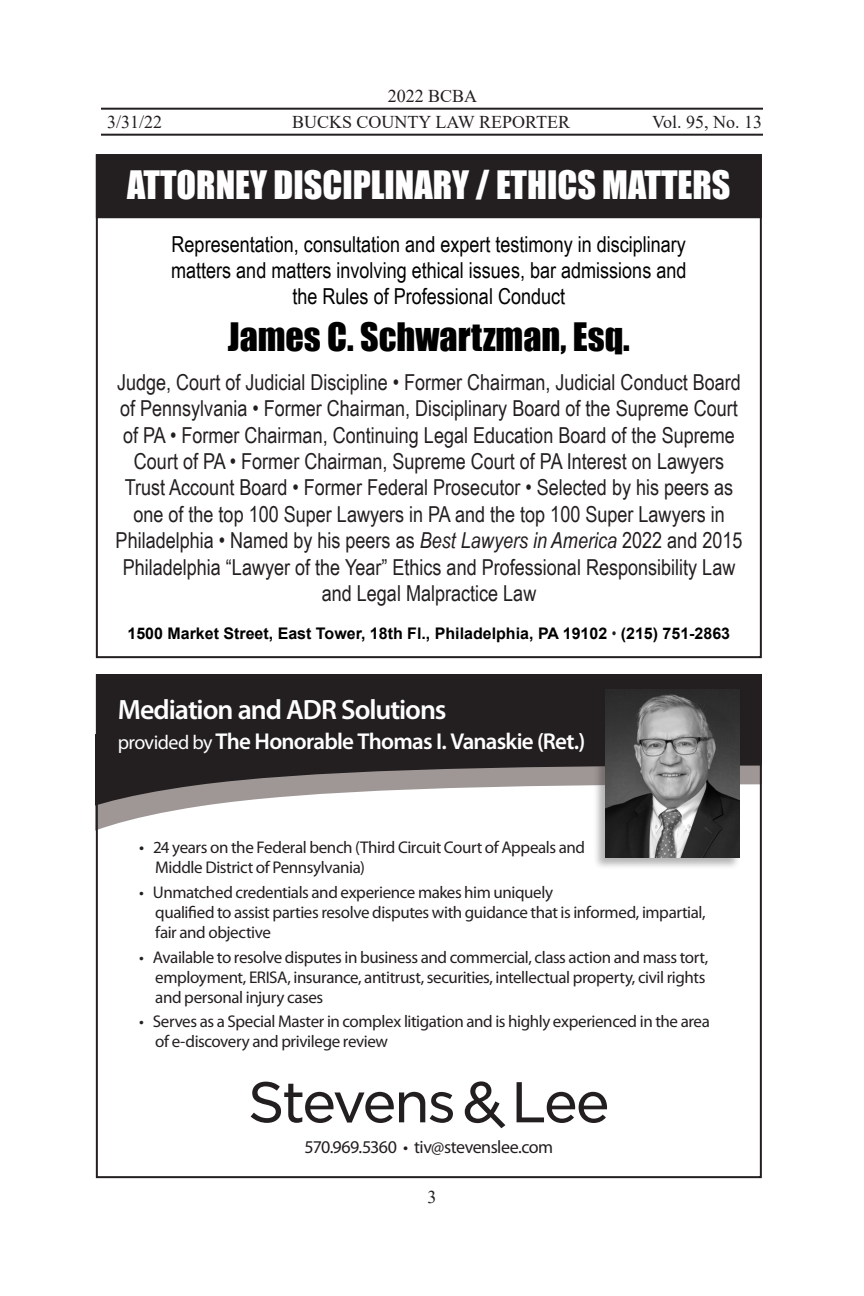
<style>
.page{position:relative;width:864px;height:1296px;background:#fff}
.page>*{position:absolute;margin:0;border:0;box-sizing:border-box;transform-origin:0 0}
.t1{font:36px "Impact";color:#fff}
.t2{font:36px "Impact";color:#000}
.t3{font:600 28px "Myriad Pro";letter-spacing:-.04em;color:#fff}
.t4{font:600 23px "Myriad Pro";letter-spacing:-.035em;color:#fff}
.t5{font:22px/26.4px "Arial Narrow";color:#231f20;text-align:center}
.t6{font:22px/26.4px "Arial Narrow";color:#000;text-align:center}
.t7{font:18px "Times New Roman";color:#231f20}
.t8{font:18px "Myriad Pro";letter-spacing:-.03em;color:#231f20}
.t9{font:17px/20px "Myriad Pro";letter-spacing:-.025em;color:#231f20}
.t10{font:700 16px "Arial";color:#000}
.s1{font-style:italic}
.s2{font-family:"Arial Narrow";font-weight:400;color:#231f20}
.s3{font-weight:400;font-size:20px}
.s4{font-size:18px}
</style>
<div class="page">
<hr style="left:101px;top:108px;width:662px;height:2px;background:#231f20">
<hr style="left:101px;top:134px;width:662px;height:2px;background:#231f20">
<div style="left:96px;top:674px;width:666px;height:107px;background:#231f20"></div>
<svg style="left:99px;top:765px;width:660px;height:64px"></svg>
<div style="left:593px;top:689px;width:148px;height:181px;background:#231f20;opacity:.34"></div>
<img style="left:605px;top:690px;width:135px;height:167px">
<svg style="left:251px;top:1082px;width:202px;height:41px"></svg>
<svg style="left:517px;top:1082px;width:90px;height:41px"></svg>
<svg style="left:465px;top:1081px;width:40px;height:47px"></svg>
<div style="left:96px;top:674px;width:666px;height:504px;border:2px solid #231f20"></div>
<div style="left:97px;top:155px;width:664px;height:62px;background:#231f20"></div>
<div style="left:96px;top:154px;width:666px;height:64px;border:2px solid #231f20"></div>
<p class="t7" style="left:388px;top:84px;width:91px">2022 BCBA</p>
<p class="t7" style="left:107px;top:110px;width:57px">3/31/22</p>
<p class="t7" style="left:292px;top:110px;width:280px">BUCKS COUNTY LAW REPORTER</p>
<p class="t7" style="left:652px;top:110px;width:111px">Vol. 95, No. 13</p>
<p class="t1" style="left:127px;top:157px;width:605px">ATTORNEY DISCIPLINARY / ETHICS MATTERS</p>
<p class="t6" style="left:171px;top:230px;width:517px">Representation, consultation and expert testimony in disciplinary matters and matters involving ethical issues, bar admissions and the Rules of Professional Conduct</p>
<p class="t2" style="left:228px;top:309px;width:404px">James C. Schwartzman, Esq.</p>
<p class="t5" style="left:116px;top:368px;width:628px">Judge, Court of Judicial Discipline • Former Chairman, Judicial Conduct Board of Pennsylvania • Former Chairman, Disciplinary Board of the Supreme Court of PA • Former Chairman, Continuing Legal Education Board of the Supreme Court of PA • Former Chairman, Supreme Court of PA Interest on Lawyers Trust Account Board • Former Federal Prosecutor • Selected by his peers as one of the top 100 Super Lawyers in PA and the top 100 Super Lawyers in Philadelphia • Named by his peers as <span class="s1">Best Lawyers in America</span> 2022 and 2015<br>Philadelphia “Lawyer of the Year” Ethics and Professional Responsibility Law and Legal Malpractice Law</p>
<p class="t10" style="left:127px;top:622px;width:604px">1500 Market Street, East Tower, 18th Fl., Philadelphia, PA 19102 <span class="s2">•</span> (215) 751-2863</p>
<p class="t3" style="left:118px;top:692px;width:330px">Mediation and ADR Solutions</p>
<p class="t4" style="left:118px;top:727px;width:469px"><span class="s3">provided by</span> The Honorable Thomas I. Vanaskie (Ret.)</p>
<p class="t9" style="left:155px;top:837px;width:431px;text-indent:-16px"><span class="s4">•</span> 24 years on the Federal bench (Third Circuit Court of Appeals and<br>Middle District of Pennsylvania)</p>
<p class="t9" style="left:155px;top:882px;width:552px;text-indent:-16px">• Unmatched credentials and experience makes him uniquely<br>qualified to assist parties resolve disputes with guidance that is informed, impartial, fair and objective</p>
<p class="t9" style="left:155px;top:947px;width:554px;text-indent:-16px">• Available to resolve disputes in business and commercial, class action and mass tort, employment, ERISA, insurance, antitrust, securities, intellectual property, civil rights and personal injury cases</p>
<p class="t9" style="left:155px;top:1011px;width:556px;text-indent:-16px">• Serves as a Special Master in complex litigation and is highly experienced in the area of e-discovery and privilege review</p>
<p class="t8" style="left:304px;top:1136px;width:250px">570.969.5360 • tiv@stevenslee.com</p>
<p class="t7" style="left:428px;top:1184px;width:10px">3</p>
</div>
